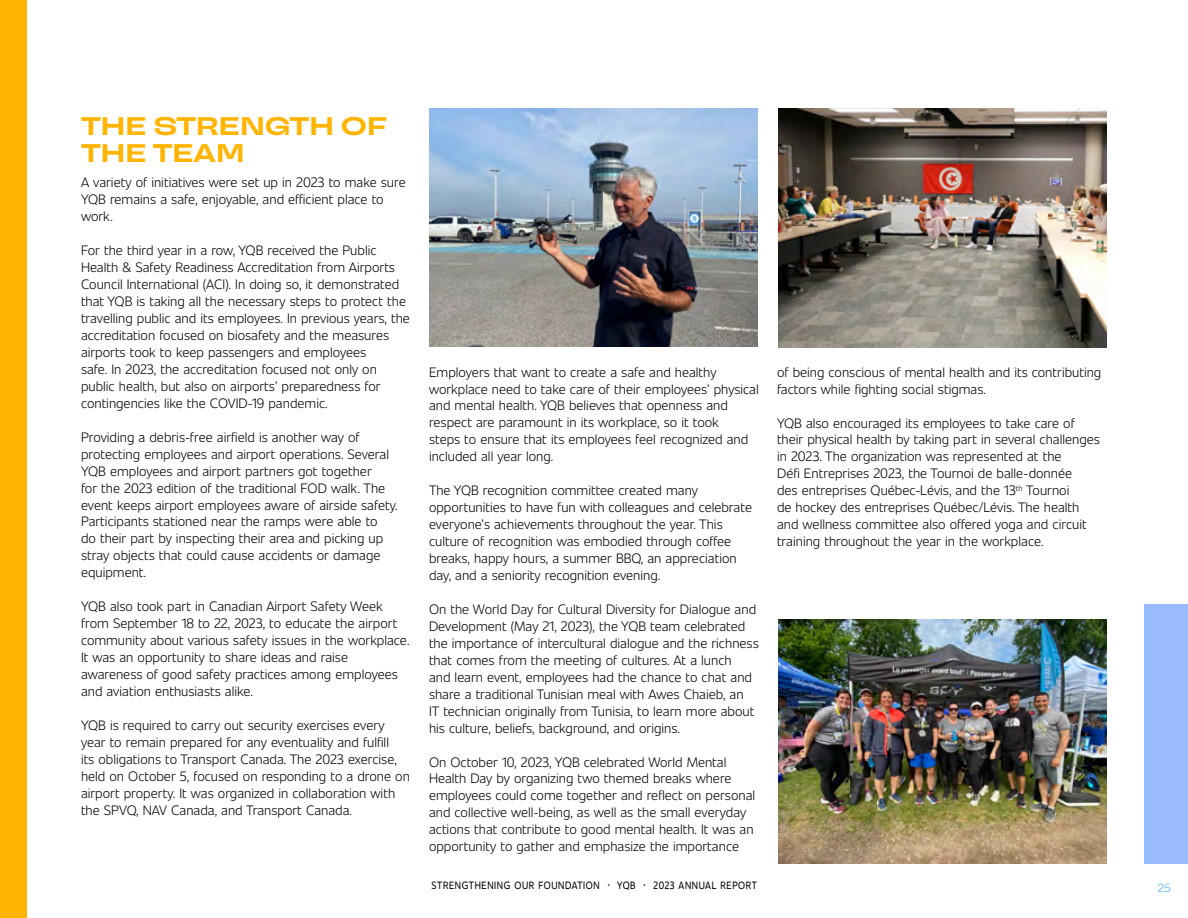
<style>
.page{position:relative;width:1188px;height:918px;background:#fff}
.page>*{position:absolute;margin:0;border:0;box-sizing:border-box;transform-origin:0 0}
.t1{font:700 25.5px/27px "TT Travels Next";color:#ffb400}
.t2{font:300 13.5px/17px "Unitext";color:#000}
.t3{font:10.5px "Unitext";letter-spacing:.065em;color:#000;scale:.88 1}
.t4{font:100 10.5px "Area Inktrap";color:#0091f4}
</style>
<div class="page">
<img style="left:429px;top:108px;width:328px;height:238px">
<img style="left:779px;top:108px;width:328px;height:239px">
<img style="left:779px;top:619px;width:328px;height:245px">
<div style="left:0;top:0;width:26px;height:918px;background:#ffb400"></div>
<div style="left:1145px;top:604px;width:43px;height:260px;background:#9bf"></div>
<h1 class="t1" style="left:81px;top:113px;width:308px">THE STRENGTH OF<br>THE TEAM</h1>
<p class="t2" style="left:81px;top:173px;width:326px">A variety of initiatives were set up in 2023 to make sure<br>YQB remains a safe, enjoyable, and efficient place to work.</p>
<p class="t2" style="left:81px;top:241px;width:330px">For the third year in a row, YQB received the Public Health &amp; Safety Readiness Accreditation from Airports Council International (ACI). In doing so, it demonstrated that YQB is taking all the necessary steps to protect the travelling public and its employees. In previous years, the accreditation focused on biosafety and the measures airports took to keep passengers and employees<br>safe. In 2023, the accreditation focused not only on public health, but also on airports’ preparedness for contingencies like the COVID-19 pandemic.</p>
<p class="t2" style="left:81px;top:428px;width:318px">Providing a debris-free airfield is another way of protecting employees and airport operations. Several YQB employees and airport partners got together<br>for the 2023 edition of the traditional FOD walk. The event keeps airport employees aware of airside safety.<br>Participants stationed near the ramps were able to<br>do their part by inspecting their area and picking up stray objects that could cause accidents or damage equipment.</p>
<p class="t2" style="left:81px;top:597px;width:330px">YQB also took part in Canadian Airport Safety Week from September 18 to 22, 2023, to educate the airport community about various safety issues in the workplace.<br>It was an opportunity to share ideas and raise awareness of good safety practices among employees and aviation enthusiasts alike.</p>
<p class="t2" style="left:81px;top:716px;width:330px">YQB is required to carry out security exercises every year to remain prepared for any eventuality and fulfill<br>its obligations to Transport Canada. The 2023 exercise, held on October 5, focused on responding to a drone on airport property. It was organized in collaboration with the SPVQ, NAV Canada, and Transport Canada.</p>
<p class="t2" style="left:429px;top:362px;width:331px">Employers that want to create a safe and healthy workplace need to take care of their employees’ physical and mental health. YQB believes that openness and respect are paramount in its workplace, so it took<br>steps to ensure that its employees feel recognized and included all year long.</p>
<p class="t2" style="left:429px;top:481px;width:325px">The YQB recognition committee created many opportunities to have fun with colleagues and celebrate everyone’s achievements throughout the year. This culture of recognition was embodied through coffee breaks, happy hours, a summer BBQ, an appreciation day, and a seniority recognition evening.</p>
<p class="t2" style="left:429px;top:600px;width:331px">On the World Day for Cultural Diversity for Dialogue and Development (May 21, 2023), the YQB team celebrated the importance of intercultural dialogue and the richness that comes from the meeting of cultures. At a lunch<br>and learn event, employees had the chance to chat and share a traditional Tunisian meal with Awes Chaieb, an<br>IT technician originally from Tunisia, to learn more about his culture, beliefs, background, and origins.</p>
<p class="t2" style="left:429px;top:752px;width:328px">On October 10, 2023, YQB celebrated World Mental Health Day by organizing two themed breaks where employees could come together and reflect on personal and collective well-being, as well as the small everyday actions that contribute to good mental health. It was an opportunity to gather and emphasize the importance</p>
<p class="t2" style="left:777px;top:363px;width:326px">of being conscious of mental health and its contributing factors while fighting social stigmas.</p>
<p class="t2" style="left:777px;top:413px;width:324px">YQB also encouraged its employees to take care of their physical health by taking part in several challenges in 2023. The organization was represented at the<br>Défi Entreprises 2023, the Tournoi de balle-donnée<br>des entreprises Québec-Lévis, and the 13<sup>th</sup> Tournoi<br>de hockey des entreprises Québec/Lévis. The health and wellness committee also offered yoga and circuit training throughout the year in the workplace.</p>
<p class="t3" style="left:432px;top:878px;width:371px">STRENGTHENING OUR FOUNDATION <sup>•</sup> YQB <sup>•</sup> 2023 ANNUAL REPORT</p>
<p class="t4" style="left:1158px;top:878px;width:15px">25</p>
</div>
